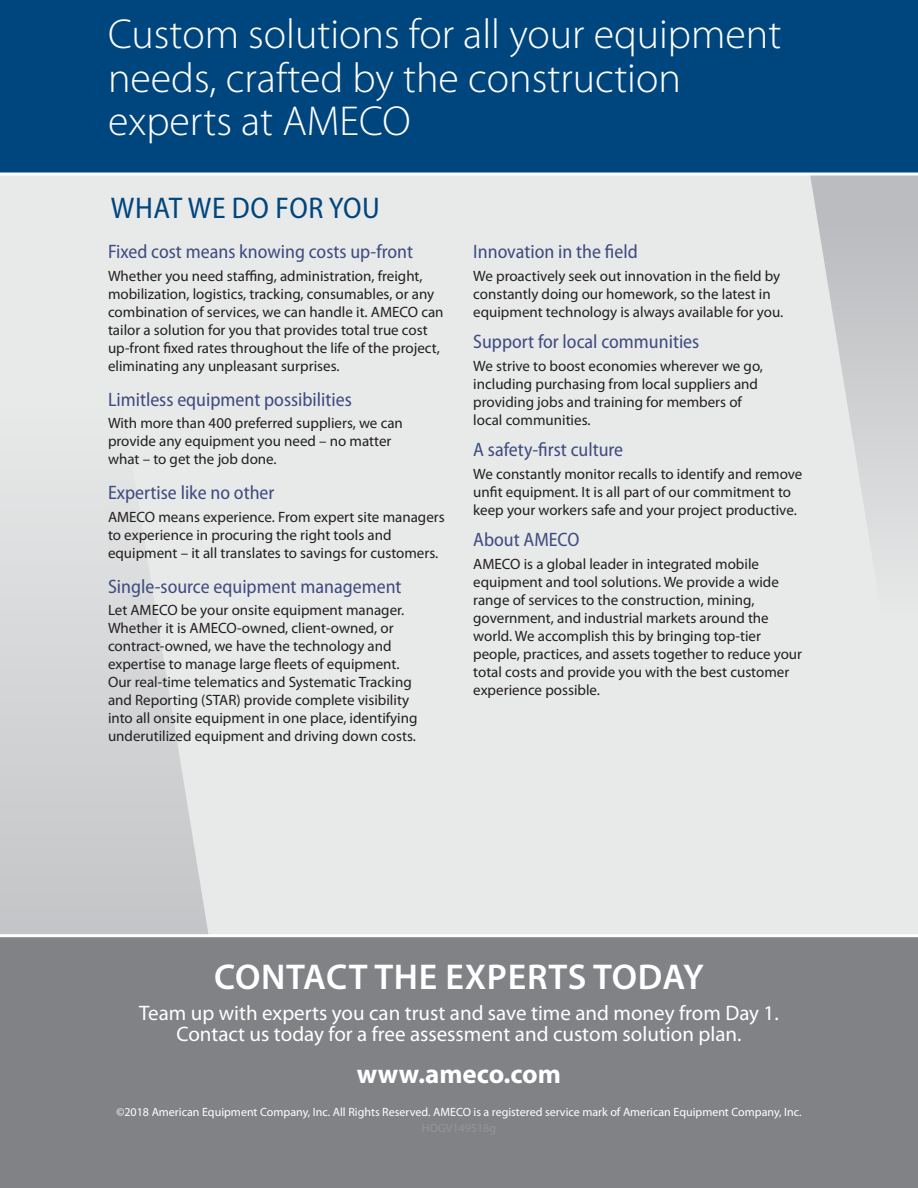
<style>
.page{position:relative;width:918px;height:1188px;background:#e8e9e9}
.page>*{position:absolute;margin:0;border:0;box-sizing:border-box;transform-origin:0 0}
.Title_3{font:300 42px/43.5px "Myriad Pro";color:#fff}
.t1{font:600 36px "Myriad Pro";letter-spacing:.02em;color:#fff}
.t2{font:semi-condensed 30px "Myriad Pro";letter-spacing:.02em;color:#00467e}
.t3{font:700 27px "Myriad Pro";color:#fff}
.t4{font:21px/21px "Myriad Pro";color:#fff;text-align:center}
.Title_3-2{font:semi-condensed 19.5px "Myriad Pro";color:#404b80}
.Body{font:15px/18px "Myriad Pro";color:#231f20}
.t5{font:12px "Myriad Pro";color:#fff}
</style>
<div class="page">
<svg style="left:0;top:553px;width:209px;height:381px;fill:#d1d2d4"></svg>
<svg style="left:810px;top:176px;width:108px;height:357px"></svg>
<div style="left:0;top:0;width:918px;height:173px;background:#00467e"></div>
<svg style="left:0;top:172px;width:918px;height:4px;fill:#f9f9f9"></svg>
<div style="left:0;top:935px;width:918px;height:253px;background:#808285"></div>
<hr style="left:0;top:934px;width:918px;height:3px;background:#fff">
<p class="Title_3" style="left:108px;top:12px;width:675px">Custom solutions for all your equipment needs, crafted by the construction experts at AMECO</p>
<p class="t2" style="left:111px;top:190px;width:271px">WHAT WE DO FOR YOU</p>
<p class="Title_3-2" style="left:108px;top:240px;width:307px">Fixed cost means knowing costs up-front</p>
<p class="Body" style="left:108px;top:266px;width:337px">Whether you need staffing, administration, freight, mobilization, logistics, tracking, consumables, or any combination of services, we can handle it. AMECO can tailor a solution for you that provides total true cost up-front fixed rates throughout the life of the project, eliminating any unpleasant surprises.</p>
<p class="Title_3-2" style="left:108px;top:387px;width:245px">Limitless equipment possibilities</p>
<p class="Body" style="left:108px;top:414px;width:296px">With more than 400 preferred suppliers, we can provide any equipment you need – no matter what – to get the job done.</p>
<p class="Title_3-2" style="left:108px;top:481px;width:168px">Expertise like no other</p>
<p class="Body" style="left:108px;top:508px;width:338px">AMECO means experience. From expert site managers to experience in procuring the right tools and equipment – it all translates to savings for customers.</p>
<p class="Title_3-2" style="left:108px;top:574px;width:295px">Single-source equipment management</p>
<p class="Body" style="left:108px;top:601px;width:311px">Let AMECO be your onsite equipment manager.<br>Whether it is AMECO-owned, client-owned, or contract-owned, we have the technology and expertise to manage large fleets of equipment.<br>Our real-time telematics and Systematic Tracking and Reporting (STAR) provide complete visibility into all onsite equipment in one place, identifying underutilized equipment and driving down costs.</p>
<p class="Title_3-2" style="left:473px;top:240px;width:166px">Innovation in the field</p>
<p class="Body" style="left:473px;top:266px;width:312px">We proactively seek out innovation in the field by constantly doing our homework, so the latest in equipment technology is always available for you.</p>
<p class="Title_3-2" style="left:473px;top:330px;width:228px">Support for local communities</p>
<p class="Body" style="left:473px;top:356px;width:291px">We strive to boost economies wherever we go, including purchasing from local suppliers and providing jobs and training for members of local communities.</p>
<p class="Title_3-2" style="left:473px;top:438px;width:152px">A safety-first culture</p>
<p class="Body" style="left:473px;top:464px;width:331px">We constantly monitor recalls to identify and remove unfit equipment. It is all part of our commitment to keep your workers safe and your project productive.</p>
<p class="Title_3-2" style="left:473px;top:528px;width:108px">About AMECO</p>
<p class="Body" style="left:473px;top:554px;width:330px">AMECO is a global leader in integrated mobile equipment and tool solutions. We provide a wide range of services to the construction, mining, government, and industrial markets around the world. We accomplish this by bringing top-tier people, practices, and assets together to reduce your total costs and provide you with the best customer experience possible.</p>
<p class="t1" style="left:214px;top:954px;width:491px">CONTACT THE EXPERTS TODAY</p>
<p class="t4" style="left:139px;top:1003px;width:641px">Team up with experts you can trust and save time and money from Day 1.<br>Contact us today for a free assessment and custom solution plan.</p>
<p class="t3" style="left:357px;top:1056px;width:206px">www.ameco.com</p>
<p class="t5" style="left:116px;top:1104px;width:687px">©2018 American Equipment Company, Inc. All Rights Reserved. AMECO is a registered service mark of American Equipment Company, Inc.</p>
</div>
